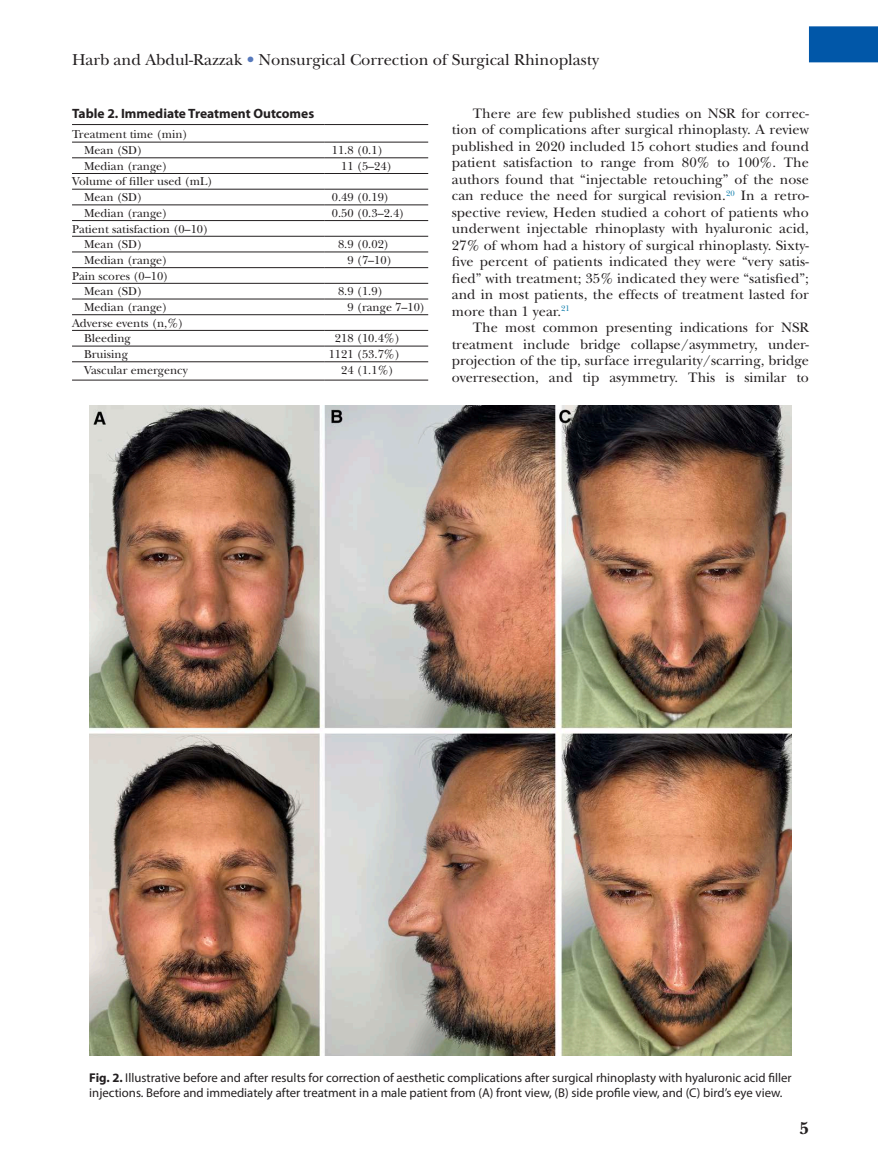
<style>
.page{position:relative;width:878px;height:1175px;background:#fff}
.page>*{position:absolute;margin:0;border:0;box-sizing:border-box;transform-origin:0 0}
.t1{font:700 18px "New Baskerville Std";color:#231f20}
.t2{font:16.5px "New Baskerville Std";color:#231f20}
.t3{font:14.25px/16.5px "New Baskerville Std";letter-spacing:.005em;color:#231f20;text-align:justify}
.t4{font:700 13.5px "Myriad Pro";color:#231f20}
.t5{font:12.75px/15px "Myriad Pro";color:#231f20}
.t6{font:12px/15.8px "New Baskerville Std";color:#231f20}
.s1{color:#5779bc}
.s2{font-weight:700}
</style>
<div class="page">
<div style="left:808px;top:26px;width:70px;height:36px;background:#0157a8"></div>
<hr style="left:72px;top:124px;width:252px;height:1px;background:#231f20">
<hr style="left:324px;top:124px;width:104px;height:1px;background:#231f20">
<hr style="left:72px;top:142px;width:252px;height:1px;background:#231f20">
<hr style="left:324px;top:142px;width:104px;height:1px;background:#231f20">
<hr style="left:72px;top:157px;width:252px;height:1px;background:#231f20">
<hr style="left:324px;top:157px;width:104px;height:1px;background:#231f20">
<hr style="left:72px;top:173px;width:252px;height:1px;background:#231f20">
<hr style="left:324px;top:173px;width:104px;height:1px;background:#231f20">
<hr style="left:72px;top:189px;width:252px;height:1px;background:#231f20">
<hr style="left:324px;top:189px;width:104px;height:1px;background:#231f20">
<hr style="left:72px;top:204px;width:252px;height:1px;background:#231f20">
<hr style="left:324px;top:204px;width:104px;height:1px;background:#231f20">
<hr style="left:72px;top:220px;width:252px;height:1px;background:#231f20">
<hr style="left:324px;top:220px;width:104px;height:1px;background:#231f20">
<hr style="left:72px;top:236px;width:252px;height:1px;background:#231f20">
<hr style="left:324px;top:236px;width:104px;height:1px;background:#231f20">
<hr style="left:72px;top:251px;width:252px;height:1px;background:#231f20">
<hr style="left:324px;top:251px;width:104px;height:1px;background:#231f20">
<hr style="left:72px;top:267px;width:252px;height:1px;background:#231f20">
<hr style="left:324px;top:267px;width:104px;height:1px;background:#231f20">
<hr style="left:72px;top:283px;width:252px;height:1px;background:#231f20">
<hr style="left:324px;top:283px;width:104px;height:1px;background:#231f20">
<hr style="left:72px;top:299px;width:252px;height:1px;background:#231f20">
<hr style="left:324px;top:299px;width:104px;height:1px;background:#231f20">
<hr style="left:72px;top:314px;width:252px;height:1px;background:#231f20">
<hr style="left:324px;top:314px;width:104px;height:1px;background:#231f20">
<hr style="left:72px;top:330px;width:252px;height:1px;background:#231f20">
<hr style="left:324px;top:330px;width:104px;height:1px;background:#231f20">
<hr style="left:72px;top:346px;width:252px;height:1px;background:#231f20">
<hr style="left:324px;top:346px;width:104px;height:1px;background:#231f20">
<hr style="left:72px;top:361px;width:252px;height:1px;background:#231f20">
<hr style="left:72px;top:380px;width:252px;height:1px;background:#231f20">
<hr style="left:324px;top:361px;width:104px;height:1px;background:#231f20">
<hr style="left:324px;top:380px;width:104px;height:1px;background:#231f20">
<img style="left:89px;top:405px;width:702px;height:650px">
<p class="t2" style="left:72px;top:50px;width:528px">Harb and Abdul-Razzak <span class="s1">•</span> Nonsurgical Correction of Surgical Rhinoplasty</p>
<p class="t4" style="left:72px;top:105px;width:244px">Table 2. Immediate Treatment Outcomes</p>
<p class="t6" style="left:84px;top:127px;width:105px;text-indent:-12px">Treatment time (min)<br>Mean (SD)</p>
<p class="t6" style="left:332px;top:142px;width:53px">11.8 (0.1)</p>
<p class="t6" style="left:84px;top:158px;width:85px">Median (range)</p>
<p class="t6" style="left:341px;top:158px;width:52px">11 (5–24)</p>
<p class="t6" style="left:84px;top:174px;width:130px;text-indent:-12px">Volume of filler used (mL)<br>Mean (SD)</p>
<p class="t6" style="left:332px;top:189px;width:59px">0.49 (0.19)</p>
<p class="t6" style="left:84px;top:205px;width:85px">Median (range)</p>
<p class="t6" style="left:332px;top:205px;width:74px">0.50 (0.3–2.4)</p>
<p class="t6" style="left:84px;top:221px;width:126px;text-indent:-12px">Patient satisfaction (0–10)<br>Mean (SD)</p>
<p class="t6" style="left:338px;top:236px;width:53px">8.9 (0.02)</p>
<p class="t6" style="left:84px;top:252px;width:85px">Median (range)</p>
<p class="t6" style="left:347px;top:252px;width:46px">9 (7–10)</p>
<p class="t6" style="left:84px;top:268px;width:86px;text-indent:-12px">Pain scores (0–10)<br>Mean (SD)</p>
<p class="t6" style="left:338px;top:283px;width:46px">8.9 (1.9)</p>
<p class="t6" style="left:84px;top:299px;width:85px">Median (range)</p>
<p class="t6" style="left:347px;top:299px;width:79px">9 (range 7–10)</p>
<p class="t6" style="left:84px;top:315px;width:101px;text-indent:-12px">Adverse events (n,%)<br>Bleeding</p>
<p class="t6" style="left:335px;top:331px;width:67px">218 (10.4%)</p>
<p class="t6" style="left:84px;top:346px;width:45px">Bruising</p>
<p class="t6" style="left:328px;top:346px;width:73px">1121 (53.7%)</p>
<p class="t6" style="left:84px;top:362px;width:105px">Vascular emergency</p>
<p class="t6" style="left:341px;top:362px;width:54px">24 (1.1%)</p>
<p class="t3" style="left:451px;top:105px;width:359px;text-indent:21px">There are few published studies on NSR for correc&shy;tion of complications after surgical rhinoplasty. A review published in 2020 included 15 cohort studies and found patient satisfaction to range from 80% to 100%. The authors found that “injectable retouching” of the nose can reduce the need for surgical revision.<sup>20</sup> In a retro&shy;spective review, Heden studied a cohort of patients who underwent injectable rhinoplasty with hyaluronic acid, 27% of whom had a history of surgical rhinoplasty. Sixty&shy;five percent of patients indicated they were “very satis&shy;fied” with treatment; 35% indicated they were “satisfied”; and in most patients, the effects of treatment lasted for more than 1 year.<sup>21</sup></p>
<p class="t3" style="left:451px;top:319px;width:359px;text-indent:21px">The most common presenting indications for NSR treatment include bridge collapse/asymmetry, under&shy;projection of the tip, surface irregularity/scarring, bridge overresection, and tip asymmetry. This is similar to</p>
<p class="t5" style="left:89px;top:1070px;width:704px"><span class="s2">Fig. 2.</span> I llustrative before and after results for correction of aesthetic complications after surgical rhinoplasty with hyaluronic acid filler injections. Before and immediately after treatment in a male patient from (A) front view, (B) side profile view, and (C) bird’s eye view.</p>
<p class="t1" style="left:799px;top:1118px;width:11px">5</p>
</div>
